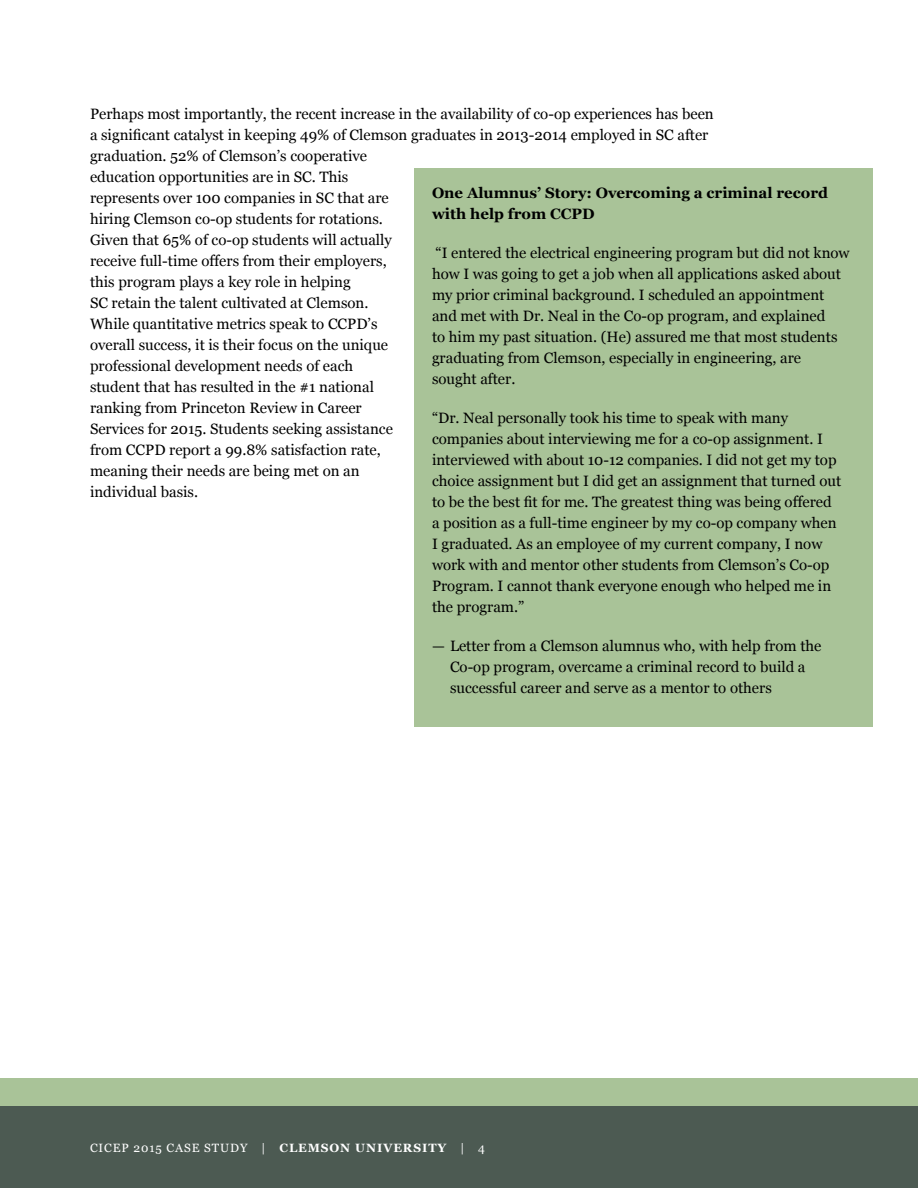
<style>
.page{position:relative;width:918px;height:1188px;background:#fff}
.page>*{position:absolute;margin:0;border:0;box-sizing:border-box;transform-origin:0 0}
.t1{font:15px/21px "Georgia";color:#000}
.t2{font:700 15px/21px "Georgia";color:#000}
.t3{font:12px "Georgia";letter-spacing:.075em;color:#fff}
.s1{font-weight:700}
</style>
<div class="page">
<div style="left:0;top:1078px;width:918px;height:28px;background:#a9c398"></div>
<div style="left:0;top:1106px;width:918px;height:82px;background:#4c5a52"></div>
<div style="left:414px;top:168px;width:459px;height:559px;background:#a9c398"></div>
<p class="t1" style="left:90px;top:103px;width:625px">Perhaps most importantly, the recent increase in the availability of co-op experiences has been a significant catalyst in keeping 49% of Clemson graduates in 2013-2014 employed in SC after graduation. 52% of Clemson’s cooperative<br>education opportunities are in SC. This<br>represents over 100 companies in SC that are<br>hiring Clemson co-op students for rotations.<br>Given that 65% of co-op students will actually<br>receive full-time offers from their employers,<br>this program plays a key role in helping<br>SC retain the talent cultivated at Clemson.<br>While quantitative metrics speak to CCPD’s<br>overall success, it is their focus on the unique<br>professional development needs of each<br>student that has resulted in the #1 national<br>ranking from Princeton Review in Career<br>Services for 2015. Students seeking assistance<br>from CCPD report a 99.8% satisfaction rate,<br>meaning their needs are being met on an<br>individual basis.</p>
<p class="t2" style="left:432px;top:181px;width:398px">One Alumnus’ Story: Overcoming a criminal record with help from CCPD</p>
<p class="t1" style="left:432px;top:241px;width:419px">“I entered the electrical engineering program but did not know how I was going to get a job when all applications asked about my prior criminal background. I scheduled an appointment and met with Dr. Neal in the Co-op program, and explained<br>to him my past situation. (He) assured me that most students graduating from Clemson, especially in engineering, are<br>sought after.</p>
<p class="t1" style="left:432px;top:406px;width:411px">“Dr. Neal personally took his time to speak with many companies about interviewing me for a co-op assignment. I interviewed with about 10-12 companies. I did not get my top choice assignment but I did get an assignment that turned out to be the best fit for me. The greatest thing was being offered a position as a full-time engineer by my co-op company when I graduated. As an employee of my current company, I now work with and mentor other students from Clemson’s Co-op Program. I cannot thank everyone enough who helped me in the program.”</p>
<p class="t1" style="left:450px;top:634px;width:373px;text-indent:-18px">— Letter from a Clemson alumnus who, with help from the<br>Co-op program, overcame a criminal record to build a successful career and serve as a mentor to others</p>
<p class="t3" style="left:90px;top:1139px;width:397px">CICEP 2015 CASE STUDY | <span class="s1">CLEMSON UNIVERSITY</span> | 4</p>
</div>
